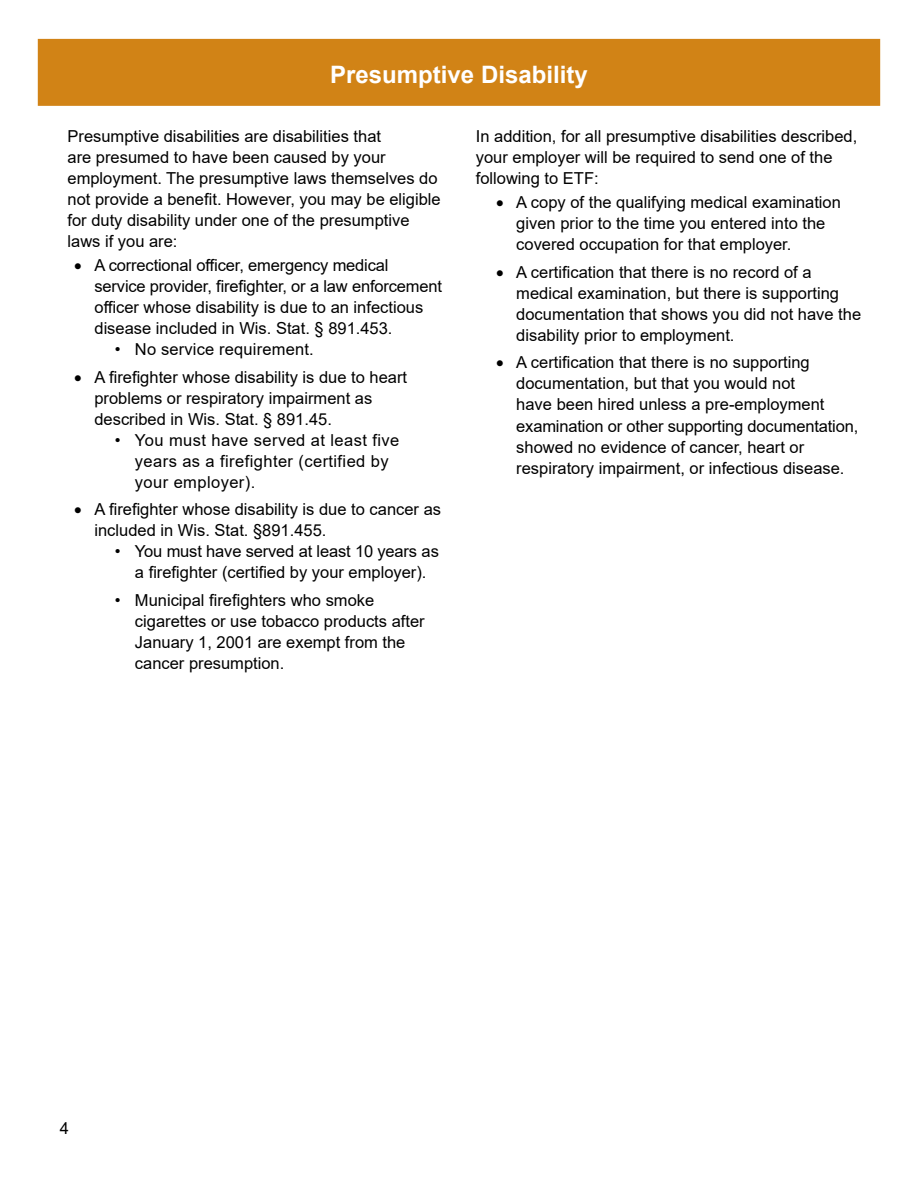
<style>
.page{position:relative;width:918px;height:1188px;background:#fff}
.page>*{position:absolute;margin:0;border:0;box-sizing:border-box;transform-origin:0 0}
.t1{font:700 24px "Arial";color:#fff}
.t2{font:16.5px/21px "Arial";color:#000}
.t3{font:16.5px/21px "Arial";letter-spacing:.025em;color:#000}
</style>
<div class="page">
<div style="left:38px;top:39px;width:842px;height:67px;background:#d18316;border:2px solid #d18316"></div>
<h1 class="t1" style="left:330px;top:57px;width:259px">Presumptive Disability</h1>
<p class="t2" style="left:68px;top:125px;width:375px">Presumptive disabilities are disabilities that<br>are presumed to have been caused by your employment. The presumptive laws themselves do not provide a benefit. However, you may be eligible for duty disability under one of the presumptive laws if you are:</p>
<p class="t2" style="left:94px;top:254px;width:349px;text-indent:-20px">• A correctional officer, emergency medical service provider, firefighter, or a law enforcement officer whose disability is due to an infectious disease included in Wis. Stat. § 891.453.</p>
<p class="t2" style="left:115px;top:338px;width:201px">• No service requirement.</p>
<p class="t2" style="left:94px;top:366px;width:314px;text-indent:-20px">• A firefighter whose disability is due to heart problems or respiratory impairment as described in Wis. Stat. § 891.45.</p>
<p class="t3" style="left:135px;top:429px;width:266px;text-indent:-20px">• You must have served at least five years as a firefighter (certified by your employer).</p>
<p class="t2" style="left:94px;top:499px;width:348px;text-indent:-20px">• A firefighter whose disability is due to cancer as included in Wis. Stat. §891.455.</p>
<p class="t2" style="left:115px;top:541px;width:326px;text-align:center">• You must have served at least 10 years as a firefighter (certified by your employer).</p>
<p class="t2" style="left:135px;top:590px;width:291px;text-indent:-20px">• Municipal firefighters who smoke cigarettes or use tobacco products after January 1, 2001 are exempt from the cancer presumption.</p>
<p class="t2" style="left:476px;top:125px;width:383px">In addition, for all presumptive disabilities described, your employer will be required to send one of the following to ETF:</p>
<p class="t2" style="left:516px;top:192px;width:326px;text-indent:-20px">• A copy of the qualifying medical examination given prior to the time you entered into the covered occupation for that employer.</p>
<p class="t2" style="left:516px;top:261px;width:346px;text-indent:-20px">• A certification that there is no record of a medical examination, but there is supporting documentation that shows you did not have the disability prior to employment.</p>
<p class="t2" style="left:516px;top:352px;width:343px;text-indent:-20px">• A certification that there is no supporting documentation, but that you would not<br>have been hired unless a pre-employment examination or other supporting documentation, showed no evidence of cancer, heart or respiratory impairment, or infectious disease.</p>
<p class="t2" style="left:60px;top:1117px;width:11px">4</p>
</div>
